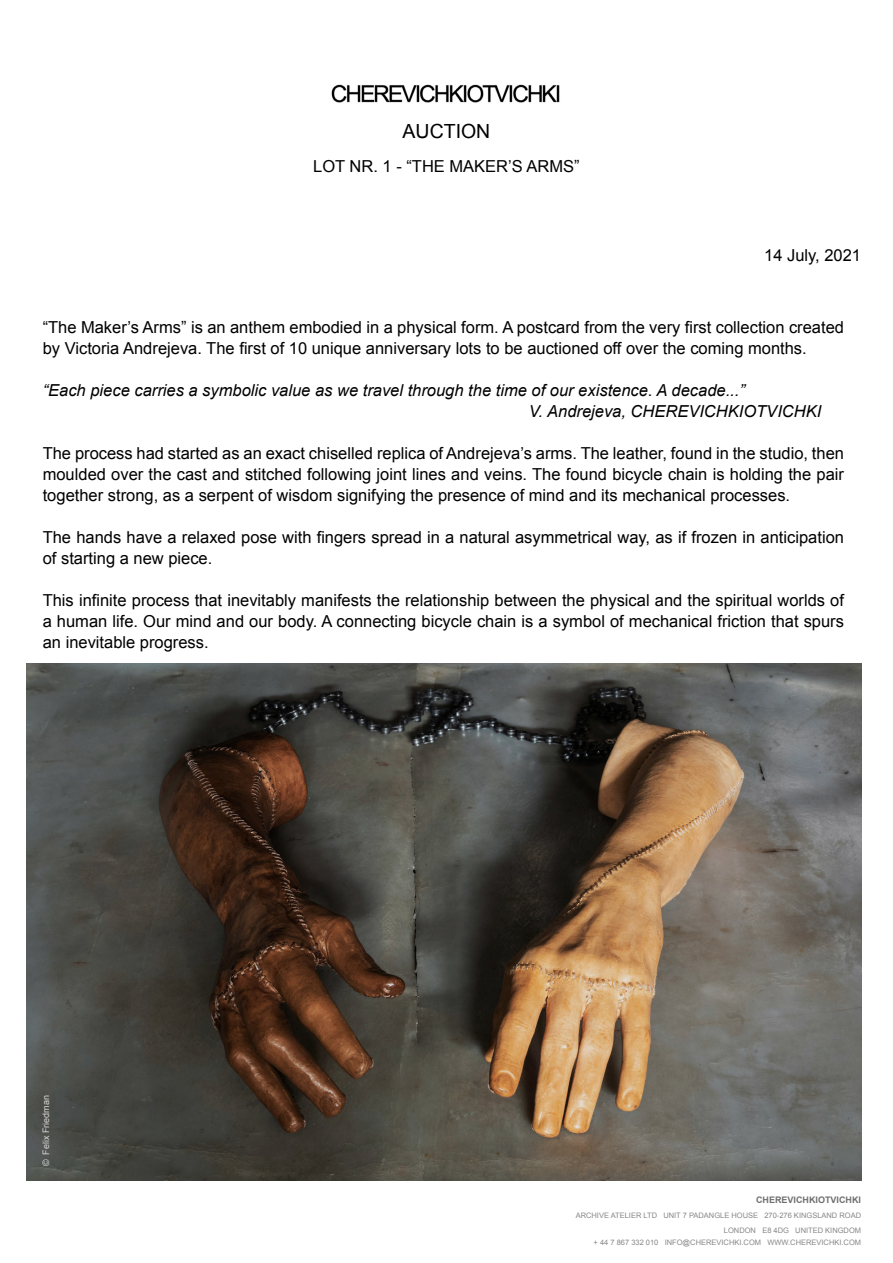
<style>
.page{position:relative;width:893px;height:1263px;background:#fff}
.page>*{position:absolute;margin:0;border:0;box-sizing:border-box;transform-origin:0 0}
.t1{font:19.5px "Arial";color:#000}
.t2{font:16.5px/21px "Arial";color:#000}
.t3{font:italic 16.5px/21px "Arial";color:#000}
.t4{font:700 9px "Arial";color:#706f6f}
.t5{font:9px "Arial";color:#d4d4d4}
.t6{font:7.5px/15px "Arial";color:#878787;text-align:right}
</style>
<div class="page">
<img style="left:331px;top:84px;width:229px;height:19px">
<img style="left:27px;top:663px;width:834px;height:517px">
<p class="t1" style="left:403px;top:118px;width:89px">AUCTION</p>
<p class="t2" style="left:313px;top:156px;width:268px">LOT NR. 1 - “THE MAKER’S ARMS”</p>
<p class="t2" style="left:764px;top:245px;width:98px">14 July, 2021</p>
<p class="t2" style="left:43px;top:317px;width:803px">“The Maker’s Arms” is an anthem embodied in a physical form. A postcard from the very first collection created by Victoria Andrejeva. The first of 10 unique anniversary lots to be auctioned off over the coming months.</p>
<p class="t3" style="left:529px;top:380px;width:294px;text-indent:-486px">“Each piece carries a symbolic value as we travel through the time of our existence. A decade...”<br>V. Andrejeva, CHEREVICHKIOTVICHKI</p>
<p class="t2" style="left:43px;top:443px;width:803px;text-align:justify">The process had started as an exact chiselled replica of Andrejeva’s arms. The leather, found in the studio, then moulded over the cast and stitched following joint lines and veins. The found bicycle chain is holding the pair together strong, as a serpent of wisdom signifying the presence of mind and its mechanical processes.</p>
<p class="t2" style="left:43px;top:527px;width:803px">The hands have a relaxed pose with fingers spread in a natural asymmetrical way, as if frozen in anticipation of starting a new piece.</p>
<p class="t2" style="left:43px;top:590px;width:803px;text-align:justify">This infinite process that inevitably manifests the relationship between the physical and the spiritual worlds of a human life. Our mind and our body. A connecting bicycle chain is a symbol of mechanical friction that spurs an inevitable progress.</p>
<p class="t5" style="left:40px;top:1166px;width:73px;rotate:-90deg">© Felix Friedman</p>
<p class="t4" style="left:756px;top:1193px;width:107px">CHEREVICHKIOTVICHKI</p>
<p class="t6" style="left:576px;top:1207px;width:287px">ARCHIVE ATELIER LTD UNIT 7 PADANGLE HOUSE 270-276 KINGSLAND ROAD<br>LONDON E8 4DG UNITED KINGDOM</p>
<p class="t6" style="left:594px;top:1234px;width:269px">+ 44 7 867 332 010 INFO@CHEREVICHKI.COM WWW.CHEREVICHKI.COM</p>
</div>
